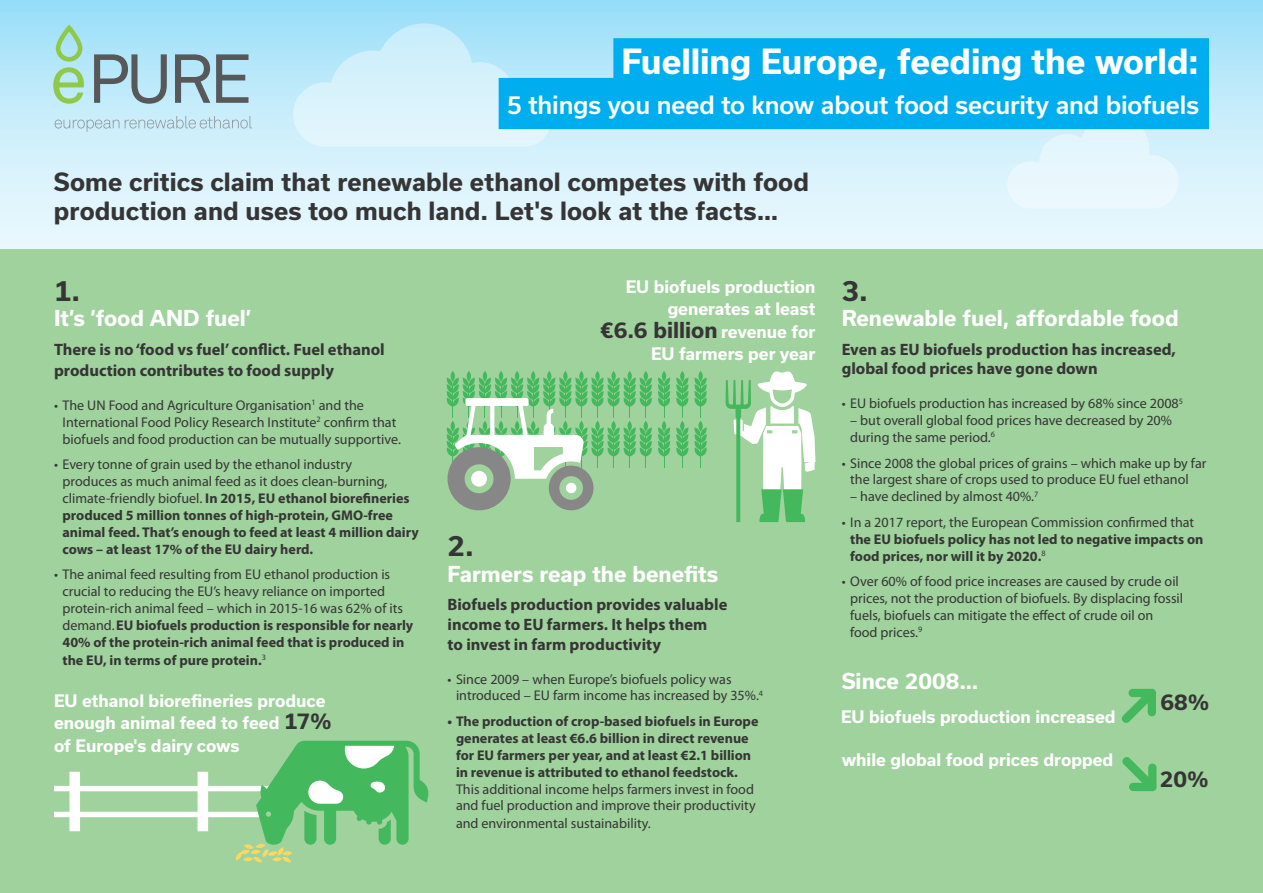
<style>
.page{position:relative;width:1263px;height:893px;background:#fff}
.page>*{position:absolute;margin:0;border:0;box-sizing:border-box;transform-origin:0 0}
.t1{font:700 33.15px "Usual";letter-spacing:-.005em;color:#fff}
.t2{font:700 27px "Usual";color:#363536}
.t3{font:700 24px/28.8px "Usual";letter-spacing:.005em;color:#363536}
.t4{font:500 24px "Usual";letter-spacing:-.005em;color:#fff}
.t5{font:700 21px "Usual";color:#fff}
.t6{font:700 21px "Usual";color:#363536}
.t7{font:700 16.5px/19.8px "Myriad Pro";color:#363536}
.t8{font:700 16.5px/22.5px "Usual";color:#fff;text-align:right}
.t9{font:14.1px/17px "Myriad Pro";color:#363536}
.t10{font:700 14.1px/17px "Myriad Pro";color:#363536}
.s1{color:#00aeef}
.s2{font-size:33.15px;color:#00aeef}
.s3{font-weight:400}
.s4{font-weight:700}
</style>
<div class="page">
<svg style="left:0;top:0;width:1263px;height:250px;background:#cbedfa"></svg>
<svg style="left:1007px;top:129px;width:171px;height:80px;background:#e3f5fc"></svg>
<svg style="left:293px;top:23px;width:258px;height:124px;background:#cbedfa"></svg>
<div style="left:0;top:250px;width:1263px;height:643px;background:#9fd29c"></div>
<svg style="left:125px;top:116px;width:127px;height:13px;background:#bfdce7"></svg>
<svg style="left:55px;top:120px;width:64px;height:12px"></svg>
<svg style="left:94px;top:54px;width:73px;height:50px;background:#96b4bf"></svg>
<svg style="left:175px;top:54px;width:35px;height:49px;background:#8ba4ae"></svg>
<svg style="left:216px;top:54px;width:32px;height:49px;background:#8ca6b0"></svg>
<svg style="left:53px;top:25px;width:31px;height:79px;background:#a5dab6"></svg>
<svg style="left:451px;top:371px;width:4px;height:11px"></svg>
<svg style="left:467px;top:371px;width:4px;height:11px"></svg>
<svg style="left:483px;top:371px;width:4px;height:11px"></svg>
<svg style="left:515px;top:371px;width:4px;height:11px"></svg>
<svg style="left:531px;top:371px;width:4px;height:11px"></svg>
<svg style="left:547px;top:371px;width:4px;height:11px"></svg>
<div style="left:595px;top:371px;width:5px;height:11px;background:#44b85c;border-radius:50%"></div>
<svg style="left:563px;top:371px;width:4px;height:11px"></svg>
<div style="left:611px;top:371px;width:5px;height:11px;background:#44b85c;border-radius:50%"></div>
<div style="left:579px;top:371px;width:5px;height:11px;background:#44b85c;border-radius:50%"></div>
<div style="left:627px;top:371px;width:5px;height:11px;background:#44b85c;border-radius:50%"></div>
<svg style="left:644px;top:371px;width:4px;height:11px"></svg>
<hr style="left:664px;top:385px;width:1px;height:33px;background:#44b85c">
<svg style="left:658px;top:378px;width:12px;height:29px"></svg>
<svg style="left:662px;top:371px;width:4px;height:11px"></svg>
<hr style="left:682px;top:385px;width:1px;height:33px;background:#44b85c">
<svg style="left:680px;top:371px;width:4px;height:11px"></svg>
<hr style="left:700px;top:385px;width:1px;height:33px;background:#44b85c">
<svg style="left:676px;top:378px;width:31px;height:29px"></svg>
<svg style="left:698px;top:371px;width:5px;height:11px"></svg>
<hr style="left:664px;top:435px;width:1px;height:33px;background:#44b85c">
<svg style="left:658px;top:427px;width:12px;height:30px"></svg>
<svg style="left:662px;top:421px;width:4px;height:11px"></svg>
<hr style="left:682px;top:435px;width:1px;height:33px;background:#44b85c">
<svg style="left:680px;top:421px;width:4px;height:11px"></svg>
<hr style="left:700px;top:435px;width:1px;height:33px;background:#44b85c">
<svg style="left:676px;top:427px;width:31px;height:30px"></svg>
<svg style="left:698px;top:421px;width:5px;height:11px"></svg>
<svg style="left:499px;top:371px;width:4px;height:11px"></svg>
<svg style="left:1122px;top:689px;width:34px;height:34px"></svg>
<svg style="left:1122px;top:757px;width:35px;height:34px"></svg>
<svg style="left:446px;top:378px;width:206px;height:132px"></svg>
<div style="left:566px;top:483px;width:10px;height:10px;background:#fff;border-radius:50%"></div>
<svg style="left:726px;top:371px;width:89px;height:151px"></svg>
<div style="left:613px;top:38px;width:596px;height:51px;background:#00aeef"></div>
<div style="left:499px;top:78px;width:710px;height:51px;background:#00aeef"></div>
<svg style="left:54px;top:741px;width:375px;height:122px"></svg>
<p class="t1" style="left:621px;top:43px;width:589px">Fuelling Europe, feeding the world:<span class="s1">|</span></p>
<p class="t4" style="left:507px;top:91px;width:704px">5 things you need to know about food security and biofuels<span class="s2">|</span></p>
<p class="t3" style="left:54px;top:167px;width:757px">Some critics claim that renewable ethanol competes with food production and uses too much land. Let's look at the facts…</p>
<p class="t2" style="left:54px;top:275px;width:28px">1.</p>
<p class="t5" style="left:54px;top:306px;width:199px">It’s ‘food AND fuel’</p>
<p class="t7" style="left:54px;top:338px;width:332px;line-height:21.6px">There is no ‘food vs fuel’ conflict. Fuel ethanol production contributes to food supply</p>
<p class="t9" style="left:63px;top:397px;width:340px;text-indent:-9px">• The UN Food and Agriculture Organisation<sup>1</sup> and the<br>International Food Policy Research Institute<sup>2</sup> confirm that biofuels and food production can be mutually supportive.</p>
<p class="t10" style="left:63px;top:456px;width:358px;text-indent:-9px"><span class="s3">• Every tonne of grain used by the ethanol industry<br>produces as much animal feed as it does clean-burning, climate-friendly biofuel.</span> In 2015, EU ethanol biorefineries produced 5 million tonnes of high-protein, GMO-free animal feed. That’s enough to feed at least 4 million dairy cows – at least 17% of the EU dairy herd.</p>
<p class="t9" style="left:63px;top:566px;width:352px;text-indent:-9px">• The animal feed resulting from EU ethanol production is crucial to reducing the EU’s heavy reliance on imported protein-rich animal feed – which in 2015-16 was 62% of its demand.<span class="s4">EU biofuels production is responsible for nearly 40% of the protein-rich animal feed that is produced in the EU, in terms of pure protein.</span><sup>3</sup></p>
<p class="t8" style="left:54px;top:689px;width:273px;text-align:left">EU ethanol biorefineries produce enough animal feed to feed<br>of Europe's dairy cows</p>
<p class="t6" style="left:284px;top:709px;width:49px">17%</p>
<p class="t8" style="left:626px;top:275px;width:191px">EU biofuels production generates at least</p>
<p class="t8" style="left:651px;top:320px;width:166px">revenue for<br>EU farmers per year</p>
<p class="t6" style="left:600px;top:318px;width:119px">€6.6 billion</p>
<p class="t2" style="left:447px;top:531px;width:28px">2.</p>
<p class="t5" style="left:447px;top:562px;width:272px">Farmers reap the benefits</p>
<p class="t7" style="left:447px;top:594px;width:281px">Biofuels production provides valuable income to EU farmers. It helps them<br>to invest in farm productivity</p>
<p class="t9" style="left:456px;top:670px;width:309px;text-indent:-9px">• Since 2009 – when Europe’s biofuels policy was introduced – EU farm income has increased by 35%.<sup>4</sup></p>
<p class="t10" style="left:456px;top:712px;width:304px;text-indent:-9px">• The production of crop-based biofuels in Europe generates at least €6.6 billion in direct revenue for EU farmers per year, and at least €2.1 billion in revenue is attributed to ethanol feedstock.<br><span class="s3">This additional income helps farmers invest in food and fuel production and improve their productivity and environmental sustainability.</span></p>
<p class="t2" style="left:842px;top:275px;width:28px">3.</p>
<p class="t5" style="left:842px;top:306px;width:338px">Renewable fuel, affordable food</p>
<p class="t7" style="left:842px;top:339px;width:336px">Even as EU biofuels production has increased, global food prices have gone down</p>
<p class="t9" style="left:842px;top:395px;width:343px">• EU biofuels production has increased by 68% since 2008<sup>5</sup></p>
<p class="t9" style="left:850px;top:412px;width:323px">– but overall global food prices have decreased by 20% during the same period.<sup>6</sup></p>
<p class="t9" style="left:850px;top:454px;width:358px;text-indent:-9px">• Since 2008 the global prices of grains – which make up by far the largest share of crops used to produce EU fuel ethanol</p>
<p class="t9" style="left:850px;top:488px;width:190px">– have declined by almost 40%.<sup>7</sup></p>
<p class="t10" style="left:850px;top:513px;width:355px;text-indent:-9px"><span class="s3">• In a 2017 report, the European Commission confirmed that </span>the EU biofuels policy has not led to negative impacts on food prices, nor will it by 2020.<sup>8</sup></p>
<p class="t9" style="left:850px;top:573px;width:334px;text-indent:-9px">• Over 60% of food price increases are caused by crude oil prices, not the production of biofuels. By displacing fossil fuels, biofuels can mitigate the effect of crude oil on food prices.<sup>9</sup></p>
<p class="t5" style="left:842px;top:669px;width:138px">Since 2008…</p>
<p class="t8" style="left:841px;top:705px;width:276px">EU biofuels production increased</p>
<p class="t8" style="left:842px;top:748px;width:273px">while global food prices dropped</p>
<p class="t6" style="left:1160px;top:690px;width:50px">68%</p>
<p class="t6" style="left:1160px;top:767px;width:50px">20%</p>
</div>
